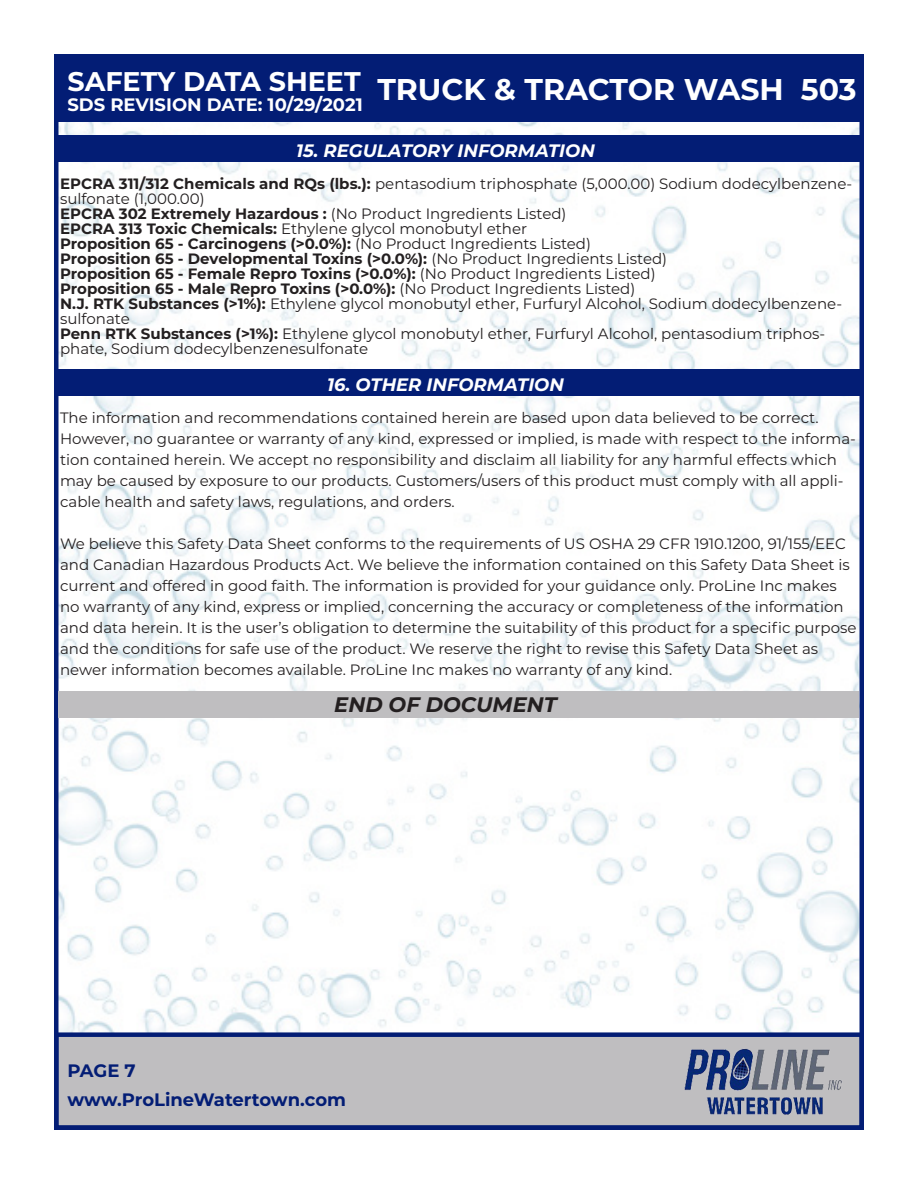
<style>
.page{position:relative;width:918px;height:1188px;background:#fff}
.page>*{position:absolute;margin:0;border:0;box-sizing:border-box;transform-origin:0 0}
.t1{font:700 27px "Montserrat";color:#fff}
.t2{font:italic 700 21px "Montserrat";color:#231f20}
.t3{font:700 18px "Montserrat";color:#fff}
.t4{font:italic 700 18px "Montserrat";color:#fff}
.t5{font:700 18px/29.5px "Montserrat";letter-spacing:-.01em;color:#031d75}
.t6{font:15px/21px "Montserrat";color:#231f20}
.t7{font:700 15px "Montserrat";color:#231f20}
.s1{font-weight:700}
.s2{font-weight:400}
</style>
<div class="page">
<img style="left:59px;top:122px;width:800px;height:910px">
<div style="left:54px;top:54px;width:810px;height:68px;background:#031d75"></div>
<div style="left:54px;top:1032px;width:810px;height:98px;background:#bfbec0;border:4px solid #031d75"></div>
<img style="left:684px;top:1049px;width:158px;height:66px">
<div style="left:54px;top:54px;width:810px;height:1076px;border:4px solid #031d75"></div>
<div style="left:54px;top:135px;width:810px;height:27px;background:#031d75"></div>
<div style="left:54px;top:369px;width:810px;height:27px;background:#031d75"></div>
<div style="left:59px;top:691px;width:800px;height:27px;background:#bfbec0"></div>
<h1 class="t1" style="left:68px;top:61px;width:295px">SAFETY DATA SHEET</h1>
<p class="t3" style="left:68px;top:91px;width:790px">SDS REVISION DATE: 10/29/2021 <sup>TRUCK</sup> <sup>&amp;</sup> <sup>TRACTOR</sup> <sup>WASH</sup> <sup>503</sup></p>
<p class="t4" style="left:296px;top:138px;width:300px">15. REGULATORY INFORMATION</p>
<p class="t6" style="left:60px;top:175px;width:794px;line-height:15px"><span class="s1">EPCRA 311/312 Chemicals and RQs (lbs.):</span> pentasodium triphosphate (5,000.00) Sodium dodecylbenzene&shy;sulfonate (1,000.00)</p>
<p class="t6" style="left:60px;top:202px;width:508px"><span class="s1">EPCRA 302 Extremely Hazardous :</span> (No Product Ingredients Listed)</p>
<p class="t6" style="left:60px;top:217px;width:469px"><span class="s1">EPCRA 313 Toxic Chemicals:</span> Ethylene glycol monobutyl ether</p>
<p class="t7" style="left:60px;top:232px;width:533px">Proposition 65 - Carcinogens (&gt;0.0%): <span class="s2">(No Product Ingredients Listed)</span></p>
<p class="t7" style="left:60px;top:247px;width:609px">Proposition 65 - Developmental Toxins (&gt;0.0%): <span class="s2">(No Product Ingredients Listed)</span></p>
<p class="t7" style="left:60px;top:262px;width:597px">Proposition 65 - Female Repro Toxins (&gt;0.0%): <span class="s2">(No Product Ingredients Listed)</span></p>
<p class="t7" style="left:60px;top:277px;width:577px">Proposition 65 - Male Repro Toxins (&gt;0.0%): <span class="s2">(No Product Ingredients Listed)</span></p>
<p class="t6" style="left:60px;top:295px;width:784px;line-height:15px"><span class="s1">N.J. RTK Substances (&gt;1%):</span> Ethylene glycol monobutyl ether, Furfuryl Alcohol, Sodium dodecylbenzene&shy;sulfonate</p>
<p class="t6" style="left:60px;top:325px;width:767px;line-height:15px"><span class="s1">Penn RTK Substances (&gt;1%):</span> Ethylene glycol monobutyl ether, Furfuryl Alcohol, pentasodium triphos&shy;phate, Sodium dodecylbenzenesulfonate</p>
<p class="t4" style="left:327px;top:372px;width:238px">16. OTHER INFORMATION</p>
<p class="t6" style="left:60px;top:407px;width:797px">The information and recommendations contained herein are based upon data believed to be correct.<br>However, no guarantee or warranty of any kind, expressed or implied, is made with respect to the informa&shy;tion contained herein. We accept no responsibility and disclaim all liability for any harmful effects which may be caused by exposure to our products. Customers/users of this product must comply with all appli&shy;cable health and safety laws, regulations, and orders.</p>
<p class="t6" style="left:60px;top:533px;width:798px">We believe this Safety Data Sheet conforms to the requirements of US OSHA 29 CFR 1910.1200, 91/155/EEC and Canadian Hazardous Products Act. We believe the information contained on this Safety Data Sheet is current and offered in good faith. The information is provided for your guidance only. ProLine Inc makes no warranty of any kind, express or implied, concerning the accuracy or completeness of the information and data herein. It is the user’s obligation to determine the suitability of this product for a specific purpose and the conditions for safe use of the product. We reserve the right to revise this Safety Data Sheet as newer information becomes available. ProLine Inc makes no warranty of any kind.</p>
<p class="t2" style="left:334px;top:689px;width:224px">END OF DOCUMENT</p>
<p class="t5" style="left:68px;top:1055px;width:280px">PAGE 7 www.ProLineWatertown.com</p>
</div>
